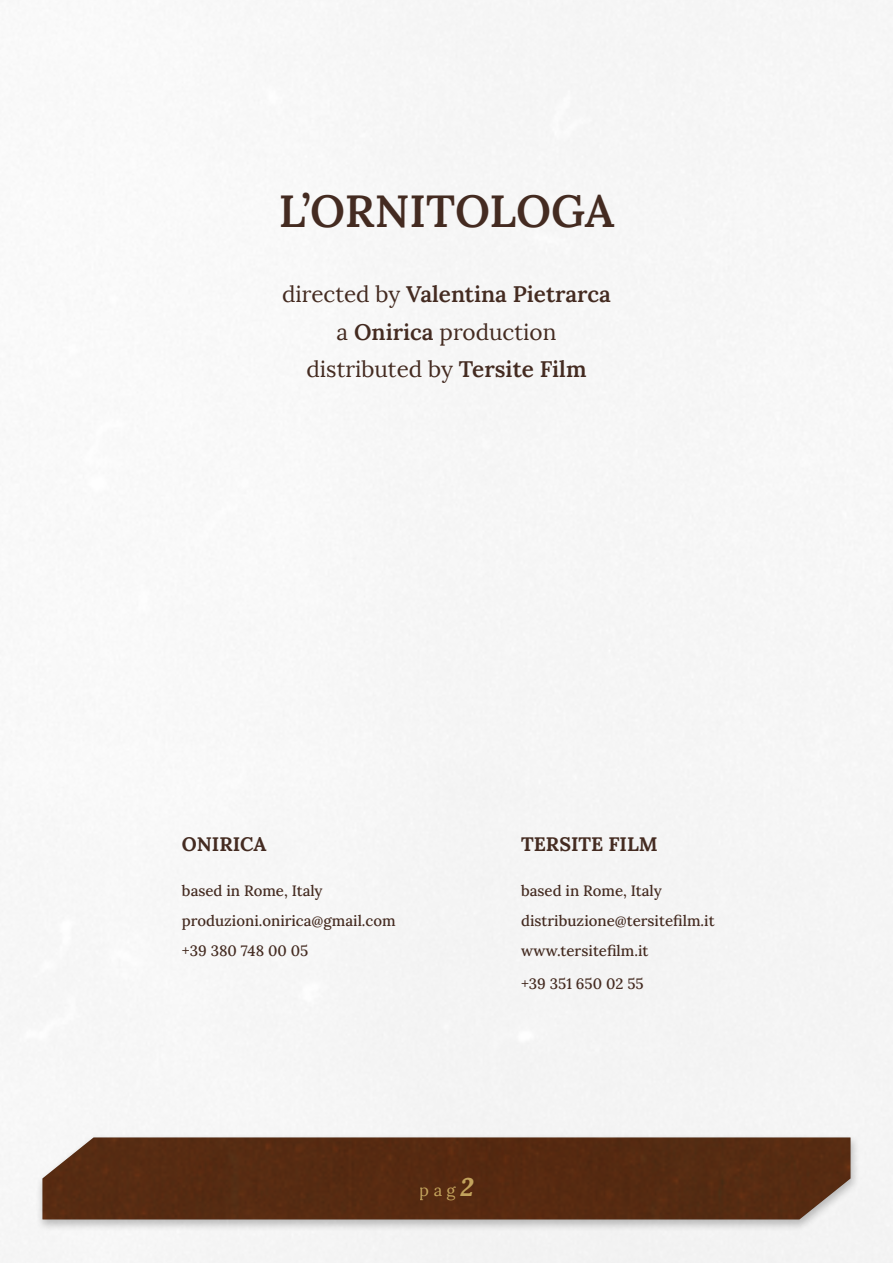
<style>
.page{position:relative;width:893px;height:1263px;background:#fff}
.page>*{position:absolute;margin:0;border:0;box-sizing:border-box;transform-origin:0 0}
.t1{font:600 45px "Lora";color:#442b21}
.t2{font:600 22.5px/37.5px "Lora";color:#442b21;text-align:center}
.t3{font:700 19.5px "Lora";color:#442b21}
.t4{font:16.5px "Lora";color:#dec270}
.t5{font:500 15px/30px "Lora";color:#442b21}
.s1{font-weight:400}
.s2{font-weight:700;font-style:italic;font-size:25.5px}
</style>
<div class="page">
<div style="left:36px;top:1133px;width:824px;height:99px;background:#000;opacity:.25"></div>
<div style="left:43px;top:1137px;width:807px;height:82px;background:#562b11"></div>
<h1 class="t1" style="left:279px;top:177px;width:337px">L’ORNITOLOGA</h1>
<h2 class="t2" style="left:282px;top:274px;width:330px"><span class="s1">directed by</span> Valentina Pietrarca <span class="s1">a</span> Onirica <span class="s1">production distributed by</span> Tersite Film</h2>
<h3 class="t3" style="left:182px;top:829px;width:86px">ONIRICA</h3>
<p class="t5" style="left:182px;top:875px;width:215px">based in Rome, Italy produzioni.onirica@gmail.com +39 380 748 00 05</p>
<h3 class="t3" style="left:521px;top:829px;width:138px">TERSITE FILM</h3>
<p class="t5" style="left:521px;top:875px;width:195px">based in Rome, Italy distribuzione@tersitefilm.it www.tersitefilm.it</p>
<p class="t5" style="left:521px;top:968px;width:124px">+39 351 650 02 55</p>
<p class="t4" style="left:420px;top:1180px;width:58px">pag<span class="s2">2</span></p>
</div>
